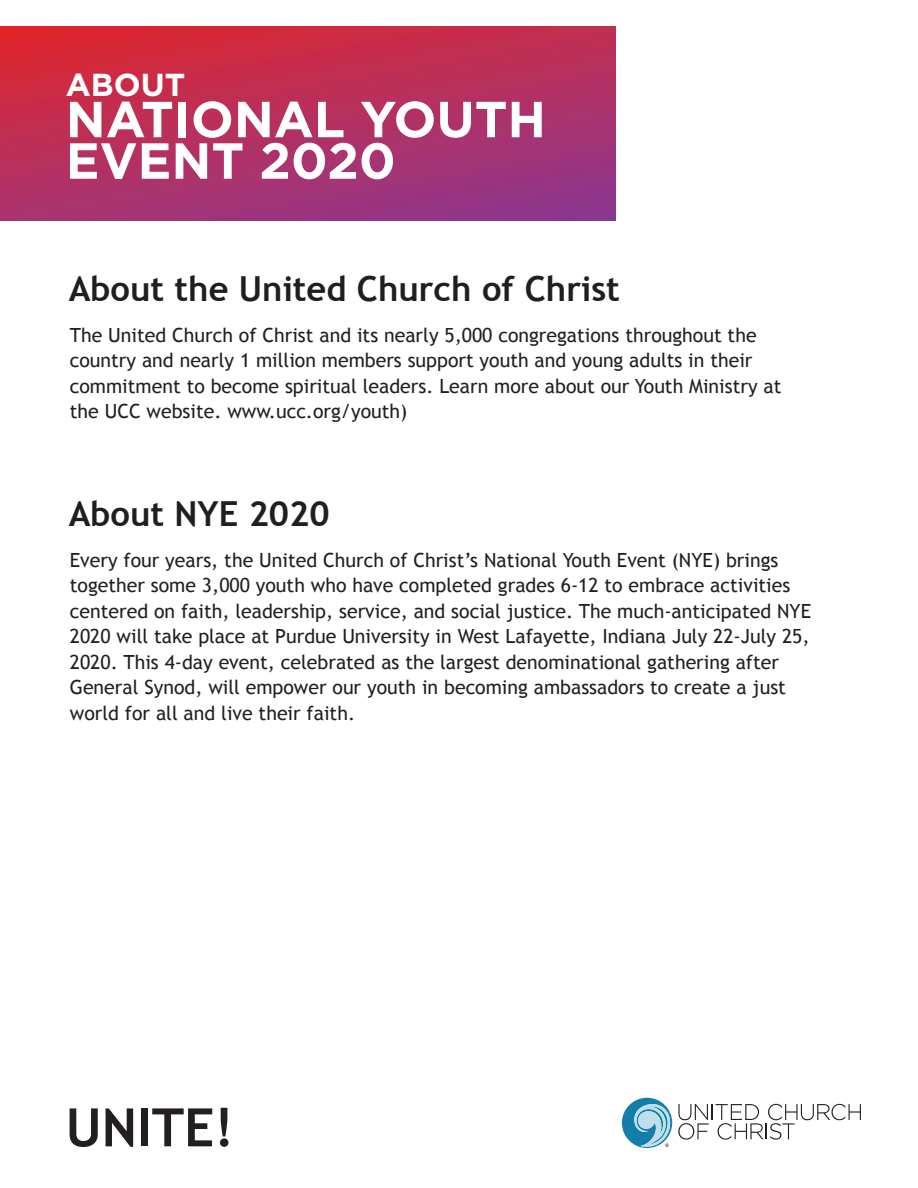
<style>
.page{position:relative;width:918px;height:1188px;background:#fff}
.page>*{position:absolute;margin:0;border:0;box-sizing:border-box;transform-origin:0 0}
.t1{font:700 52.95px "Trebuchet MS";color:#231f20}
.t2{font:700 50.55px/41.5px "Gotham";color:#fff}
.t3{font:700 34.5px "Trebuchet MS";color:#1e1f1e}
.t4{font:700 31.8px "Gotham";color:#fff}
.t5{font:19.5px/25.5px "Trebuchet MS";color:#231f20}
</style>
<div class="page">
<svg style="left:0;top:26px;width:615px;height:195px;background:#b52f5f"></svg>
<svg style="left:678px;top:1104px;width:183px;height:36px"></svg>
<svg style="left:622px;top:1098px;width:50px;height:50px"></svg>
<h3 class="t4" style="left:66px;top:63px;width:121px">ABOUT</h3>
<h2 class="t2" style="left:66px;top:98px;width:482px">NATIONAL YOUTH<br>EVENT 2020</h2>
<h3 class="t3" style="left:69px;top:267px;width:553px">About the United Church of Christ</h3>
<p class="t5" style="left:70px;top:322px;width:713px">The United Church of Christ and its nearly 5,000 congregations throughout the country and nearly 1 million members support youth and young adults in their commitment to become spiritual leaders. Learn more about our Youth Ministry at the UCC website. www.ucc.org/youth)</p>
<h3 class="t3" style="left:69px;top:492px;width:262px">About NYE 2020</h3>
<p class="t5" style="left:70px;top:547px;width:743px">Every four years, the United Church of Christ’s National Youth Event (NYE) brings together some 3,000 youth who have completed grades 6-12 to embrace activities centered on faith, leadership, service, and social justice. The much-anticipated NYE 2020 will take place at Purdue University in West Lafayette, Indiana July 22-July 25, 2020. This 4-day event, celebrated as the largest denominational gathering after General Synod, will empower our youth in becoming ambassadors to create a just world for all and live their faith.</p>
<h1 class="t1" style="left:66px;top:1094px;width:170px">UNITE!</h1>
</div>
